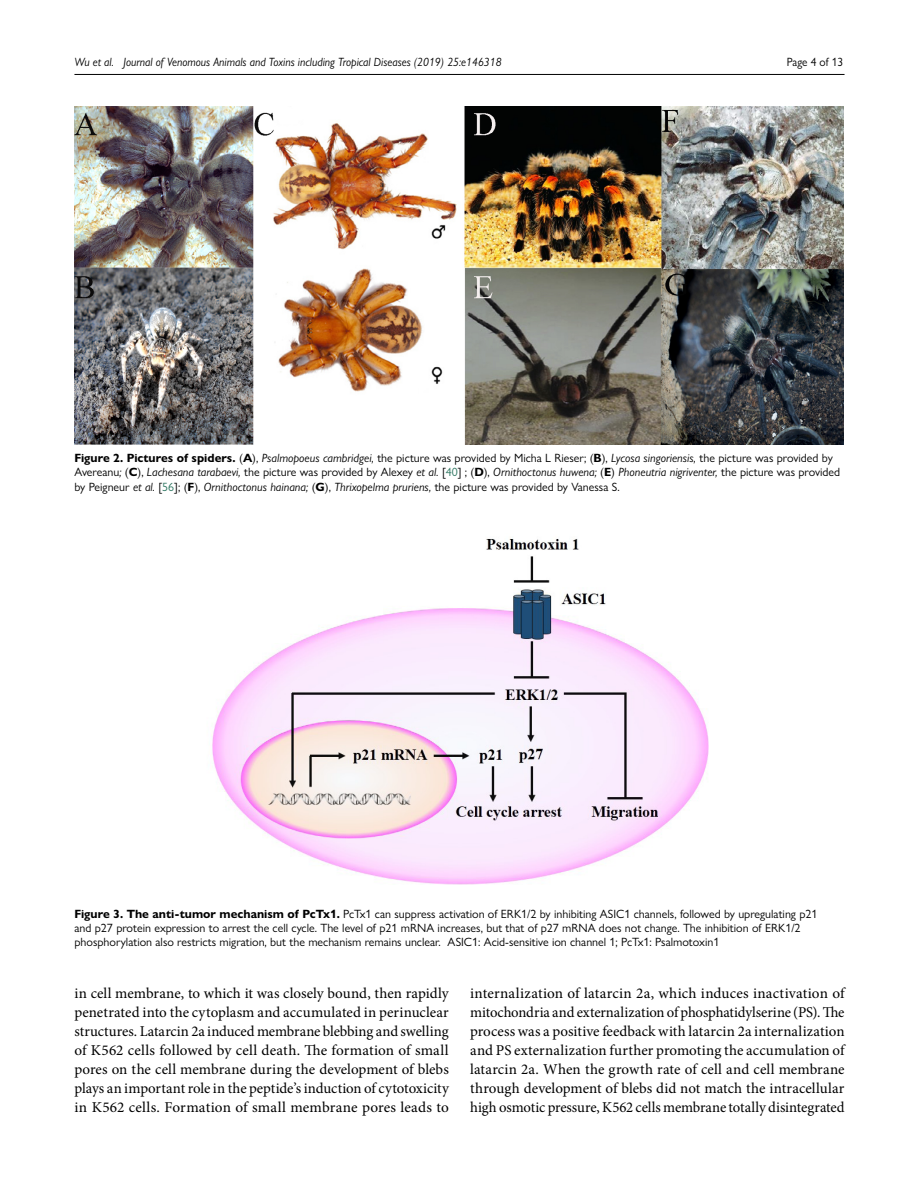
<style>
.page{position:relative;width:919px;height:1187px;background:#fff}
.page>*{position:absolute;margin:0;border:0;box-sizing:border-box;transform-origin:0 0}
.t1{font:15px/18.9px "Minion Pro";color:#000;text-align:justify}
.t2{font:12px/14.4px "Gill Sans Nova";color:#000}
.t3{font:italic 12px "Gill Sans Nova";color:#000;scale:.95 1}
.t4{font:12px "Gill Sans Nova";color:#000;scale:.95 1}
.s1{font-weight:700}
.s2{font-style:italic}
.s3{color:#327964}
</style>
<div class="page">
<hr style="left:74px;top:74px;width:770px;height:1px;background:#000">
<img style="left:74px;top:106px;width:769px;height:339px">
<img style="left:212px;top:538px;width:497px;height:347px">
<p class="t3" style="left:74px;top:55px;width:451px">Wu et al. Journal of Venomous Animals and Toxins including Tropical Diseases (2019) 25:e146318</p>
<p class="t4" style="left:786px;top:55px;width:61px">Page 4 of 13</p>
<p class="t2" style="left:74px;top:450px;width:767px"><span class="s1">Figure 2. Pictures of spiders.</span> (<span class="s1">A</span>), <span class="s2">Psalmopoeus cambridgei,</span> the picture was provided by Micha L Rieser; (<span class="s1">B</span>), <span class="s2">Lycosa singoriensis,</span> the picture was provided by<br>Avereanu<span class="s2">;</span> (<span class="s1">C</span>), <span class="s2">Lachesana tarabaevi,</span> the picture was provided by Alexey <span class="s2">et al.</span> [<span class="s3">40</span>] ; (<span class="s1">D</span>), <span class="s2">Ornithoctonus huwena;</span> (<span class="s1">E</span>) <span class="s2">Phoneutria nigriventer,</span> the picture was provided by Peigneur <span class="s2">et al.</span> [<span class="s3">56</span>]; (<span class="s1">F</span>), <span class="s2">Ornithoctonus hainana;</span> (<span class="s1">G</span>), <span class="s2">Thrixopelma pruriens,</span> the picture was provided by Vanessa S.</p>
<p class="t2" style="left:74px;top:906px;width:744px"><span class="s1">Figure 3. The anti-tumor mechanism of PcTx1.</span> PcTx1 can suppress activation of ERK1/2 by inhibiting ASIC1 channels, followed by upregulating p21 and p27 protein expression to arrest the cell cycle. The level of p21 mRNA increases, but that of p27 mRNA does not change. The inhibition of ERK1/2 phosphorylation also restricts migration, but the mechanism remains unclear. ASIC1: Acid-sensitive ion channel 1; PcTx1: Psalmotoxin1</p>
<p class="t1" style="left:74px;top:983px;width:376px">in cell membrane, to which it was closely bound, then rapidly penetrated into the cytoplasm and accumulated in perinuclear structures. Latarcin 2a induced membrane blebbing and swelling of K562 cells followed by cell death. The formation of small pores on the cell membrane during the development of blebs plays an important role in the peptide’s induction of cytotoxicity in K562 cells. Formation of small membrane pores leads to</p>
<p class="t1" style="left:470px;top:983px;width:376px">internalization of latarcin 2a, which induces inactivation of mitochondria and externalization of phosphatidylserine (PS). The process was a positive feedback with latarcin 2a internalization and PS externalization further promoting the accumulation of latarcin 2a. When the growth rate of cell and cell membrane through development of blebs did not match the intracellular high osmotic pressure, K562 cells membrane totally disintegrated</p>
</div>
